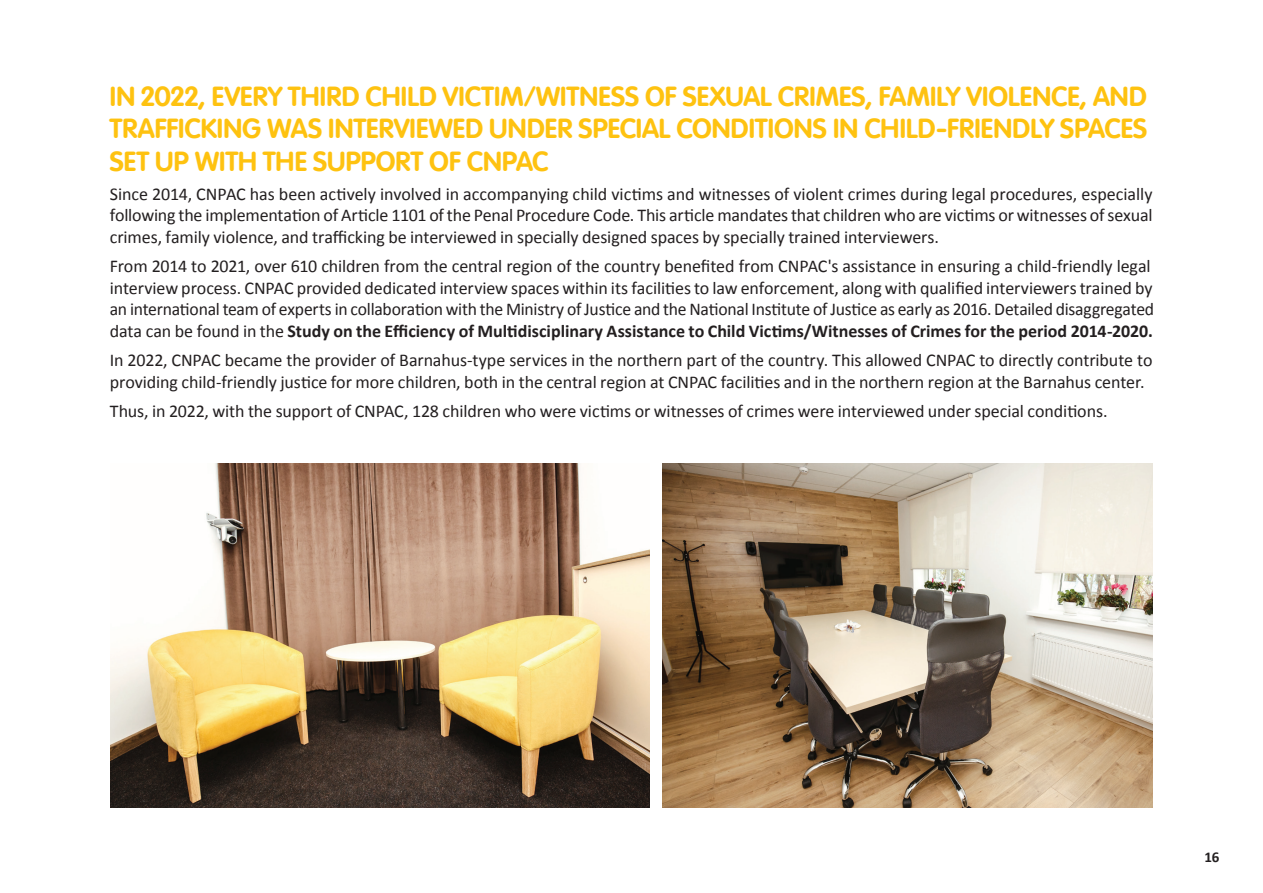
<style>
.page{position:relative;width:1263px;height:893px;background:#fff}
.page>*{position:absolute;margin:0;border:0;box-sizing:border-box;transform-origin:0 0}
.t1{font:700 27px/32.4px "VAG Rounded Next";letter-spacing:.005em;color:#fec210;text-align:justify}
.t2{font:18px/21.6px "Calibri";letter-spacing:-.005em;color:#231f20}
.t3{font:700 15px "Calibri";color:#231f20}
.s1{font-weight:700}
</style>
<div class="page">
<img style="left:110px;top:463px;width:539px;height:345px">
<img style="left:662px;top:463px;width:490px;height:345px">
<h1 class="t1" style="left:110px;top:80px;width:1039px">IN 2022, EVERY THIRD CHILD VICTIM/WITNESS OF SEXUAL CRIMES, FAMILY VIOLENCE, AND TRAFFICKING WAS INTERVIEWED UNDER SPECIAL CONDITIONS IN CHILD-FRIENDLY SPACES SET UP WITH THE SUPPORT OF CNPAC</h1>
<p class="t2" style="left:110px;top:182px;width:1044px;text-align:justify">Since 2014, CNPAC has been actively involved in accompanying child victims and witnesses of violent crimes during legal procedures, especially following the implementation of Article 1101 of the Penal Procedure Code. This article mandates that children who are victims or witnesses of sexual crimes, family violence, and trafficking be interviewed in specially designed spaces by specially trained interviewers.</p>
<p class="t2" style="left:110px;top:254px;width:1046px">From 2014 to 2021, over 610 children from the central region of the country benefited from CNPAC's assistance in ensuring a child-friendly legal interview process. CNPAC provided dedicated interview spaces within its facilities to law enforcement, along with qualified interviewers trained by an international team of experts in collaboration with the Ministry of Justice and the National Institute of Justice as early as 2016. Detailed disaggregated data can be found in the <span class="s1">Study on the Efficiency of Multidisciplinary Assistance to Child Victims/Witnesses of Crimes for the period 2014-2020.</span></p>
<p class="t2" style="left:110px;top:348px;width:1044px">In 2022, CNPAC became the provider of Barnahus-type services in the northern part of the country. This allowed CNPAC to directly contribute to providing child-friendly justice for more children, both in the central region at CNPAC facilities and in the northern region at the Barnahus center.</p>
<p class="t2" style="left:110px;top:399px;width:999px">Thus, in 2022, with the support of CNPAC, 128 children who were victims or witnesses of crimes were interviewed under special conditions.</p>
<p class="t3" style="left:1204px;top:846px;width:17px">16</p>
</div>
